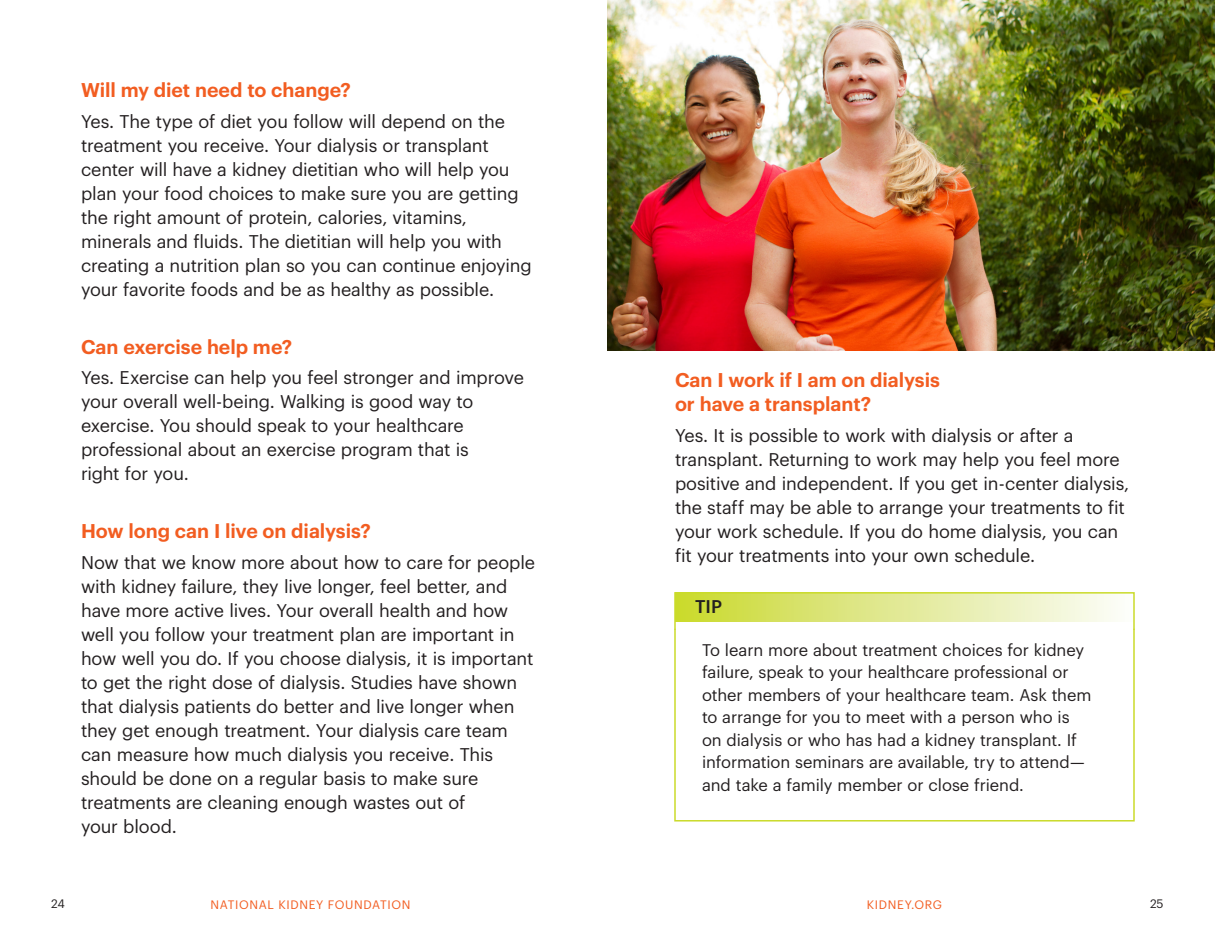
<style>
.page{position:relative;width:1215px;height:945px;background:#fff}
.page>*{position:absolute;margin:0;border:0;box-sizing:border-box;transform-origin:0 0}
.Head2{font:600 19.5px/24px "Graphik";color:#f25d21}
.Body1{font:18px/24px "Graphik";letter-spacing:-.01em;color:#231f20}
.TipHead1{font:500 18px "Graphik";color:#231f20}
.TipCopy1{font:16.5px/22.5px "Graphik";letter-spacing:-.005em;color:#231f20}
.t1{font:12px "Graphik";letter-spacing:.055em;color:#f25d21}
.t2{font:12px "Graphik";color:#231f20}
</style>
<div class="page">
<div style="left:675px;top:593px;width:459px;height:29px;background:linear-gradient(to right,#cad82f,#fcfdfe)"></div>
<div style="left:674px;top:592px;width:461px;height:39px;border:2px solid #cadb2a"></div>
<div style="left:674px;top:628px;width:461px;height:194px;border:2px solid #cadb2a"></div>
<img style="left:608px;top:0;width:607px;height:351px">
<p class="Head2" style="left:81px;top:76px;width:272px">Will my diet need to change?</p>
<p class="Body1" style="left:81px;top:108px;width:452px">Yes. The type of diet you follow will depend on the treatment you receive. Your dialysis or transplant center will have a kidney dietitian who will help you plan your food choices to make sure you are getting the right amount of protein, calories, vitamins, minerals and fluids. The dietitian will help you with creating a nutrition plan so you can continue enjoying your favorite foods and be as healthy as possible.</p>
<p class="Head2" style="left:81px;top:333px;width:213px">Can exercise help me?</p>
<p class="Body1" style="left:81px;top:364px;width:445px">Yes. Exercise can help you feel stronger and improve your overall well-being. Walking is good way to exercise. You should speak to your healthcare professional about an exercise program that is<br>right for you.</p>
<p class="Head2" style="left:81px;top:517px;width:291px">How long can I live on dialysis?</p>
<p class="Body1" style="left:81px;top:549px;width:456px">Now that we know more about how to care for people with kidney failure, they live longer, feel better, and have more active lives. Your overall health and how well you follow your treatment plan are important in how well you do. If you choose dialysis, it is important to get the right dose of dialysis. Studies have shown that dialysis patients do better and live longer when they get enough treatment. Your dialysis care team can measure how much dialysis you receive. This should be done on a regular basis to make sure treatments are cleaning enough wastes out of<br>your blood.</p>
<p class="Head2" style="left:675px;top:367px;width:266px">Can I work if I am on dialysis or have a transplant?</p>
<p class="Body1" style="left:675px;top:422px;width:456px">Yes. It is possible to work with dialysis or after a transplant. Returning to work may help you feel more positive and independent. If you get in-center dialysis, the staff may be able to arrange your treatments to fit your work schedule. If you do home dialysis, you can fit your treatments into your own schedule.</p>
<p class="TipHead1" style="left:695px;top:593px;width:28px">TIP</p>
<p class="TipCopy1" style="left:702px;top:637px;width:391px">To learn more about treatment choices for kidney failure, speak to your healthcare professional or other members of your healthcare team. Ask them to arrange for you to meet with a person who is on dialysis or who has had a kidney transplant. If information seminars are available, try to attend— and take a family member or close friend.</p>
<p class="t2" style="left:51px;top:895px;width:15px">24</p>
<p class="t1" style="left:211px;top:896px;width:201px">NATIONAL KIDNEY FOUNDATION</p>
<p class="t1" style="left:867px;top:896px;width:77px">KIDNEY.ORG</p>
<p class="t2" style="left:1150px;top:895px;width:15px">25</p>
</div>
